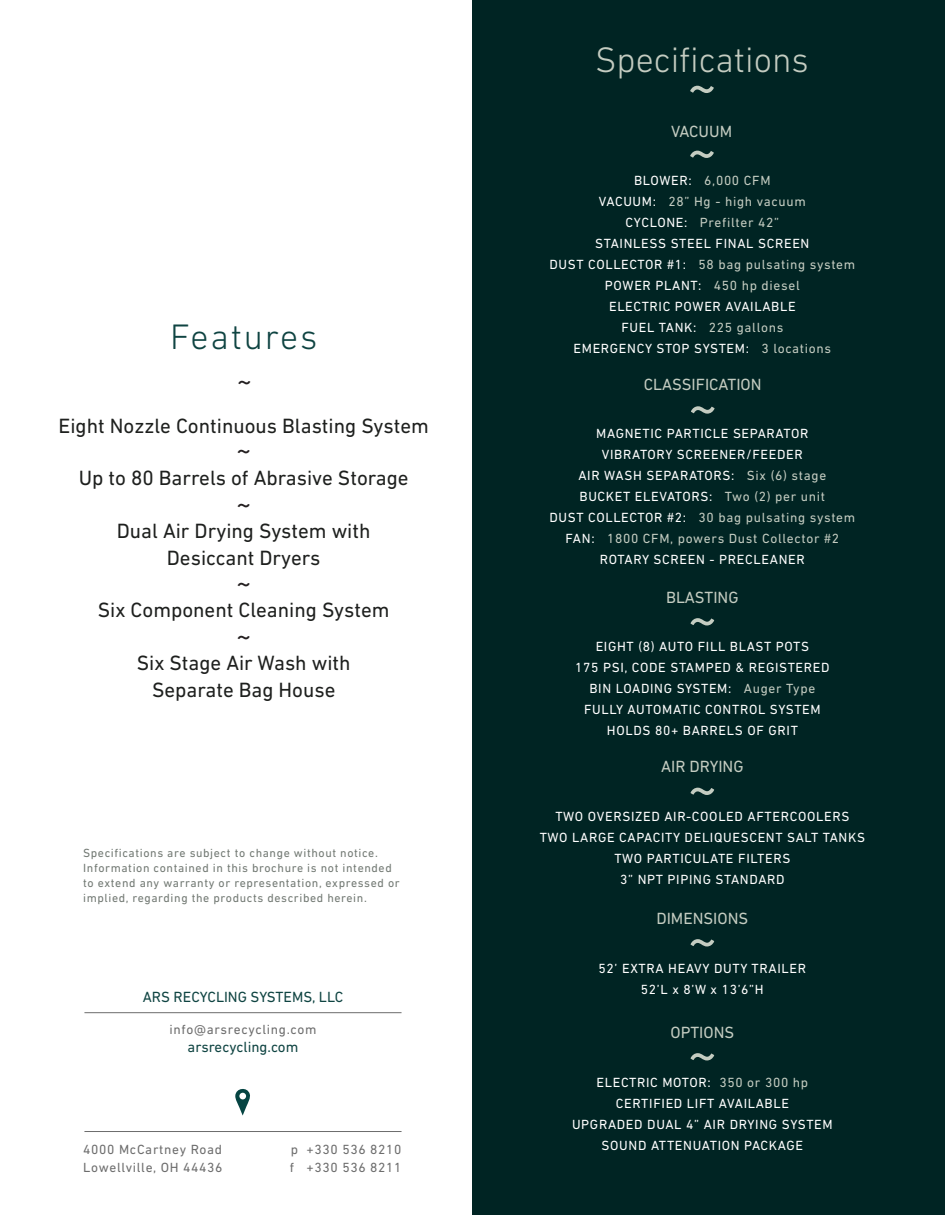
<style>
.page{position:relative;width:945px;height:1215px;background:#fff}
.page>*{position:absolute;margin:0;border:0;box-sizing:border-box;transform-origin:0 0}
.t1{font:54px "DIN Next LT Pro";color:#c4ccc1}
.t2{font:300 36px "DIN Next LT Pro";color:#c4ccc1}
.t3{font:300 36px "DIN Next LT Pro";letter-spacing:.05em;color:#0f4442}
.t4{font:27px/54px "DIN Next LT Pro";color:#231f20}
.t5{font:21px/27px "DIN Next LT Pro";color:#1e201e;text-align:center}
.t6{font:16.5px "DIN Next LT Pro";color:#c4ccc1}
.t7{font:15px "DIN Next LT Pro";color:#0f4442}
.t8{font:13.5px/21px "DIN Next LT Pro";letter-spacing:.05em;color:#fff;text-align:center}
.t9{font:13.5px/18px "DIN Next LT Pro";letter-spacing:.05em;color:#6d6d6d}
.t10{font:12px/15px "DIN Next LT Pro";letter-spacing:.05em;color:#727973}
.s1{color:#c4ccc1}
</style>
<div class="page">
<div style="left:472px;top:0;width:473px;height:1215px;background:#002423"></div>
<svg style="left:235px;top:1089px;width:15px;height:27px"></svg>
<hr style="left:84px;top:1012px;width:318px;height:1px;background:#6d6d6d">
<hr style="left:84px;top:1131px;width:318px;height:1px;background:#6d6d6d">
<h2 class="t3" style="left:170px;top:316px;width:149px">Features</h2>
<h3 class="t4" style="left:237px;top:354px;width:16px">~</h3>
<h3 class="t5" style="left:59px;top:412px;width:372px">Eight Nozzle Continuous Blasting System</h3>
<h3 class="t5" style="left:79px;top:464px;width:331px">Up to 80 Barrels of Abrasive Storage</h3>
<h3 class="t5" style="left:117px;top:517px;width:255px">Dual Air Drying System with<br>Desiccant Dryers</h3>
<h3 class="t5" style="left:98px;top:596px;width:293px">Six Component Cleaning System</h3>
<h3 class="t5" style="left:137px;top:649px;width:215px">Six Stage Air Wash with<br>Separate Bag House</h3>
<h3 class="t4" style="left:236px;top:422px;width:16px">~ ~</h3>
<h3 class="t4" style="left:236px;top:557px;width:16px;line-height:52.5px">~ ~</h3>
<p class="t10" style="left:83px;top:846px;width:318px">Specifications are subject to change without notice.<br>Information contained in this brochure is not intended to extend any warranty or representation, expressed or implied, regarding the products described herein.</p>
<p class="t7" style="left:143px;top:988px;width:202px">ARS RECYCLING SYSTEMS, LLC</p>
<p class="t9" style="left:169px;top:1020px;width:149px">info@arsrecycling.com</p>
<p class="t7" style="left:188px;top:1038px;width:112px">arsrecycling.com</p>
<p class="t9" style="left:83px;top:1140px;width:141px">4000 McCartney Road<br>Lowellville, OH 44436</p>
<p class="t9" style="left:290px;top:1140px;width:113px">p +330 536 8210 f +330 536 8211</p>
<h2 class="t2" style="left:595px;top:39px;width:215px">Specifications</h2>
<h1 class="t1" style="left:687px;top:55px;width:31px">~</h1>
<p class="t6" style="left:671px;top:122px;width:63px">VACUUM</p>
<h1 class="t1" style="left:687px;top:120px;width:31px">~</h1>
<p class="t8" style="left:549px;top:169px;width:307px">BLOWER: <span class="s1">6,000 CFM<br></span>VACUUM: <span class="s1">28” Hg - high vacuum<br></span>CYCLONE: <span class="s1">Prefilter 42”<br></span>STAINLESS STEEL FINAL SCREEN<br>DUST COLLECTOR #1: <span class="s1">58 bag pulsating system<br></span>POWER PLANT: <span class="s1">450 hp diesel<br></span>ELECTRIC POWER AVAILABLE<br>FUEL TANK: <span class="s1">225 gallons<br></span>EMERGENCY STOP SYSTEM: <span class="s1">3 locations</span></p>
<p class="t6" style="left:644px;top:375px;width:119px">CLASSIFICATION</p>
<h1 class="t1" style="left:688px;top:375px;width:31px">~</h1>
<p class="t8" style="left:549px;top:423px;width:307px">MAGNETIC PARTICLE SEPARATOR<br>VIBRATORY SCREENER/FEEDER<br>AIR WASH SEPARATORS: <span class="s1">Six (6) stage<br></span>BUCKET ELEVATORS: <span class="s1">Two (2) per unit<br></span>DUST COLLECTOR #2: <span class="s1">30 bag pulsating system </span>FAN: <span class="s1">1800 CFM, powers Dust Collector #2<br></span>ROTARY SCREEN - PRECLEANER</p>
<p class="t6" style="left:666px;top:587px;width:74px">BLASTING</p>
<h1 class="t1" style="left:688px;top:587px;width:31px">~</h1>
<p class="t8" style="left:575px;top:636px;width:256px">EIGHT (8) AUTO FILL BLAST POTS<br>175 PSI, CODE STAMPED &amp; REGISTERED<br>BIN LOADING SYSTEM: <span class="s1">Auger Type<br></span>FULLY AUTOMATIC CONTROL SYSTEM<br>HOLDS 80+ BARRELS OF GRIT</p>
<p class="t6" style="left:661px;top:757px;width:84px">AIR DRYING</p>
<h1 class="t1" style="left:688px;top:757px;width:31px">~</h1>
<p class="t8" style="left:540px;top:806px;width:327px">TWO OVERSIZED AIR-COOLED AFTERCOOLERS<br>TWO LARGE CAPACITY DELIQUESCENT SALT TANKS<br>TWO PARTICULATE FILTERS<br>3” NPT PIPING STANDARD</p>
<p class="t6" style="left:656px;top:908px;width:93px">DIMENSIONS</p>
<h1 class="t1" style="left:688px;top:908px;width:31px">~</h1>
<p class="t8" style="left:599px;top:957px;width:209px">52’ EXTRA HEAVY DUTY TRAILER<br>52’L x 8’W x 13’6”H</p>
<p class="t6" style="left:670px;top:1022px;width:65px">OPTIONS</p>
<h1 class="t1" style="left:688px;top:1022px;width:31px">~</h1>
<p class="t8" style="left:572px;top:1072px;width:262px">ELECTRIC MOTOR: <span class="s1">350 or 300 hp<br></span>CERTIFIED LIFT AVAILABLE<br>UPGRADED DUAL 4” AIR DRYING SYSTEM<br>SOUND ATTENUATION PACKAGE</p>
</div>
